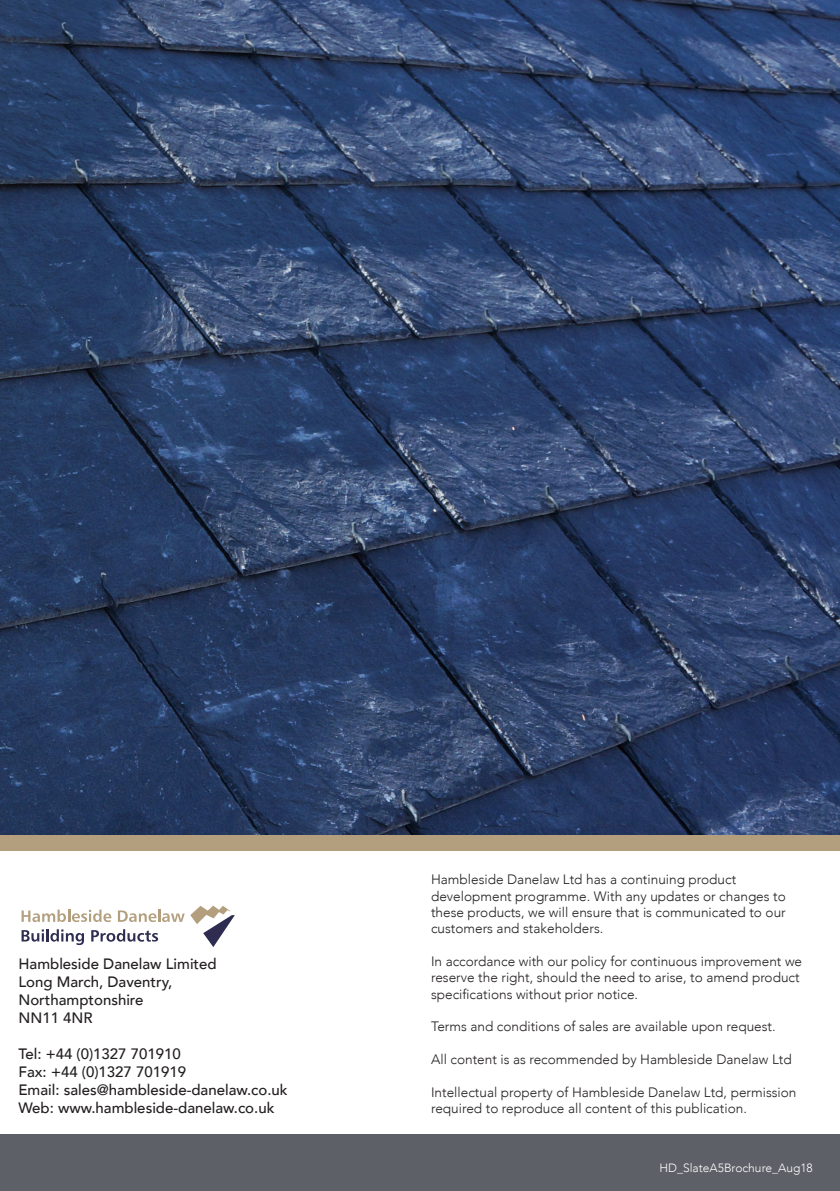
<style>
.page{position:relative;width:840px;height:1191px;background:#fff}
.page>*{position:absolute;margin:0;border:0;box-sizing:border-box;transform-origin:0 0}
.t1{font:500 15px/18px "Avenir";color:#231f20}
.t2{font:300 13.6px/16.4px "Avenir";color:#231f20}
.t3{font:300 12px "Avenir";color:#fff}
</style>
<div class="page">
<img style="left:0;top:0;width:839px;height:835px">
<div style="left:0;top:835px;width:839px;height:15px;background:#b39f7e"></div>
<div style="left:0;top:1134px;width:839px;height:57px;background:#5d6067"></div>
<svg style="left:22px;top:905px;width:213px;height:42px"></svg>
<p class="t1" style="left:18px;top:954px;width:200px">Hambleside Danelaw Limited<br>Long March, Daventry,<br>Northamptonshire<br>NN11 4NR</p>
<p class="t1" style="left:18px;top:1044px;width:271px">Tel: +44 (0)1327 701910<br>Fax: +44 (0)1327 701919<br>Email: sales@hambleside-danelaw.co.uk<br>Web: www.hambleside-danelaw.co.uk</p>
<p class="t2" style="left:431px;top:871px;width:356px">Hambleside Danelaw Ltd has a continuing product development programme. With any updates or changes to these products, we will ensure that is communicated to our customers and stakeholders.</p>
<p class="t2" style="left:431px;top:953px;width:372px">In accordance with our policy for continuous improvement we reserve the right, should the need to arise, to amend product specifications without prior notice.</p>
<p class="t2" style="left:431px;top:1018px;width:346px">Terms and conditions of sales are available upon request.</p>
<p class="t2" style="left:431px;top:1051px;width:362px">All content is as recommended by Hambleside Danelaw Ltd</p>
<p class="t2" style="left:431px;top:1083px;width:367px">Intellectual property of Hambleside Danelaw Ltd, permission required to reproduce all content of this publication.</p>
<p class="t3" style="left:659px;top:1161px;width:155px">HD_SlateA5Brochure_Aug18</p>
</div>
